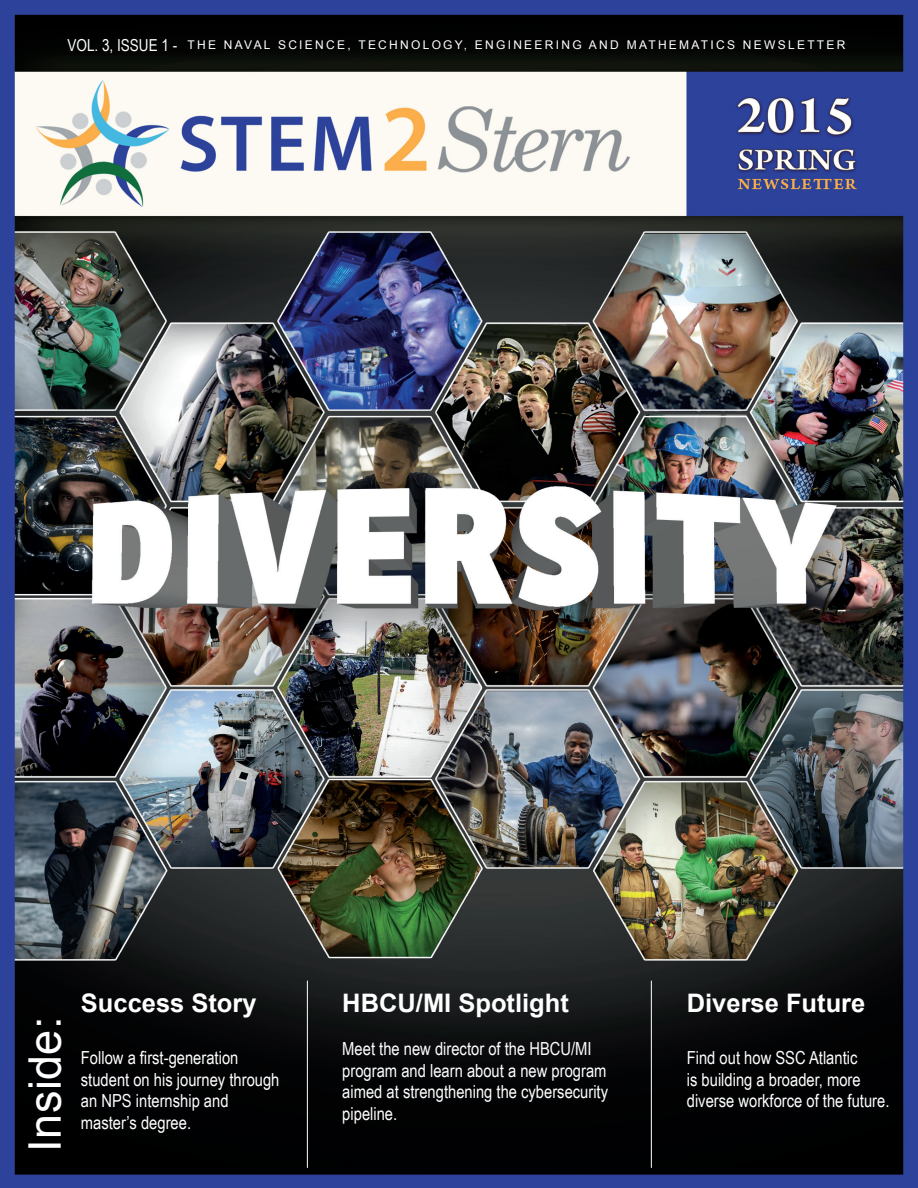
<style>
.page{position:relative;width:918px;height:1188px;background:#fff}
.page>*{position:absolute;margin:0;border:0;box-sizing:border-box;transform-origin:0 0}
.t1{font:45px "Arial";letter-spacing:.01em;color:#fff}
.t2{font:700 25.5px "Arial";color:#fff}
.t3{font:18px/21.6px "Arial Narrow";color:#fff}
.t4{font:12px "Arial";letter-spacing:.19em;color:#fff}
.s1{font-family:"Arial Narrow";font-size:16.5px}
</style>
<div class="page">
<img style="left:0;top:0;width:918px;height:1188px">
<hr style="left:307px;top:981px;width:1px;height:187px;background:#fff">
<hr style="left:651px;top:981px;width:1px;height:187px;background:#fff">
<p class="t4" style="left:68px;top:37px;width:780px"><span class="s1">VOL. 3, ISSUE 1 -</span> tHE NAVAL SCIENCE, TECHNOLOGY, ENGINEERING AND MATHEMATICS NEWSLETT ER</p>
<h1 class="t1" style="left:15px;top:1152px;width:137px;rotate:-90deg">Inside:</h1>
<h2 class="t2" style="left:81px;top:986px;width:177px">Success Story</h2>
<p class="t3" style="left:81px;top:1046px;width:200px">Follow a first-generation student on his journey through an NPS internship and master’s degree.</p>
<h2 class="t2" style="left:342px;top:986px;width:228px">HBCU/MI Spotlight</h2>
<p class="t3" style="left:342px;top:1037px;width:267px">Meet the new director of the HBCU/MI program and learn about a new program aimed at strengthening the cybersecurity pipeline.</p>
<h2 class="t2" style="left:687px;top:986px;width:180px">Diverse Future</h2>
<p class="t3" style="left:687px;top:1046px;width:204px">Find out how SSC Atlantic<br>is building a broader, more diverse workforce of the future.</p>
</div>
